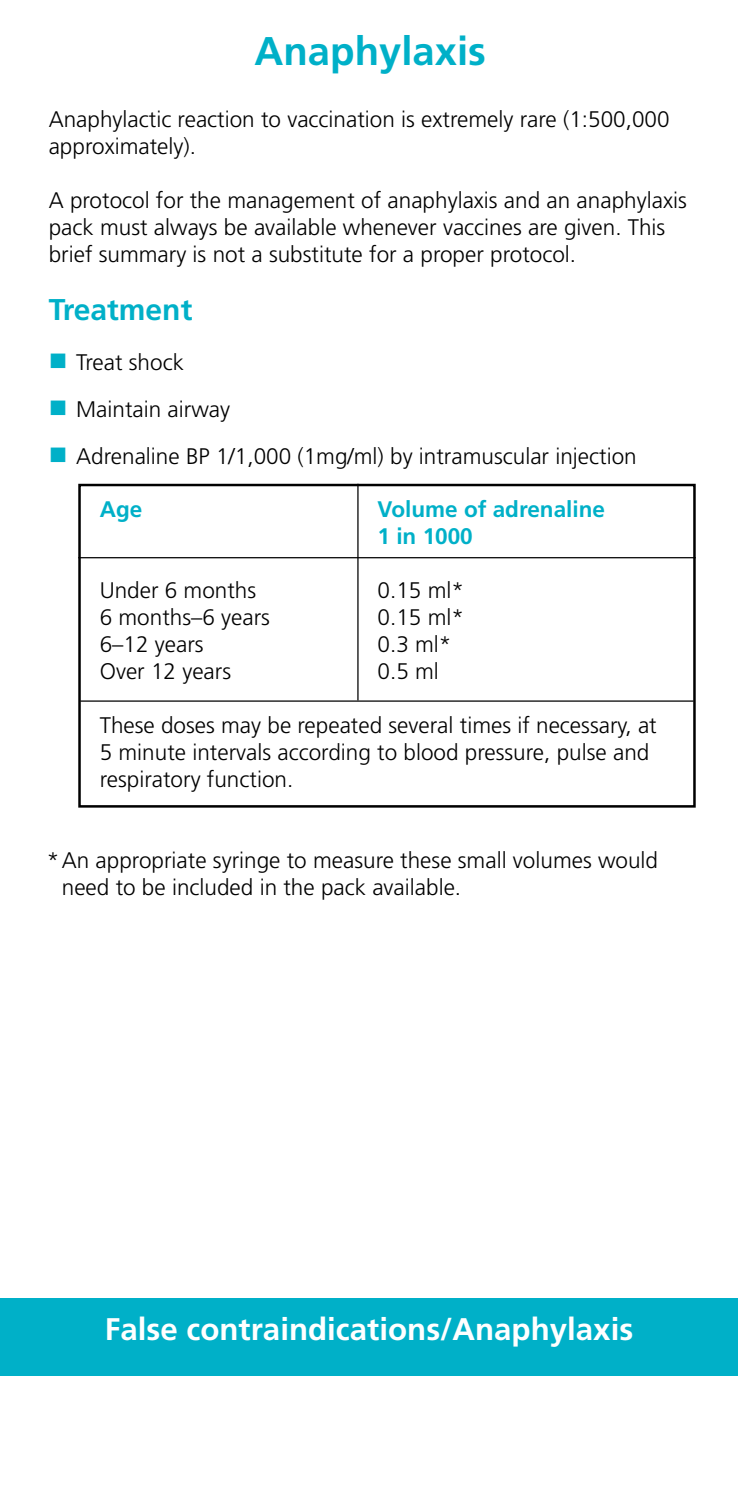
<style>
.page{position:relative;width:738px;height:1489px;background:#fff}
.page>*{position:absolute;margin:0;border:0;box-sizing:border-box;transform-origin:0 0}
.t1{font:700 40px "Frutiger";color:#00b0c8}
.t2{font:700 31.25px "Frutiger";color:#fff}
.t3{font:700 30px "Frutiger";color:#00b0c8}
.t4{font:300 22.5px/27px "Frutiger";color:#000}
.t5{font:700 22.5px/27px "Frutiger";color:#00b0c8}
.s1{color:#00b0c8}
</style>
<div class="page">
<div style="left:78px;top:484px;width:617px;height:323px;border:2px solid #000"></div>
<hr style="left:78px;top:557px;width:617px;height:1px;background:#000">
<hr style="left:80px;top:700px;width:613px;height:1px;background:#000">
<hr style="left:357px;top:484px;width:1px;height:216px;background:#000">
<div style="left:0;top:1297px;width:737px;height:78px;background:#00b0c8"></div>
<h1 class="t1" style="left:254px;top:27px;width:233px">Anaphylaxis</h1>
<p class="t4" style="left:49px;top:105px;width:622px">Anaphylactic reaction to vaccination is extremely rare (1:500,000 approximately).</p>
<p class="t4" style="left:49px;top:186px;width:639px">A protocol for the management of anaphylaxis and an anaphylaxis pack must always be available whenever vaccines are given. This brief summary is not a substitute for a proper protocol.</p>
<h3 class="t3" style="left:49px;top:292px;width:145px">Treatment</h3>
<p class="t4" style="left:49px;top:348px;width:137px"><span class="s1">■</span> Treat shock</p>
<p class="t4" style="left:49px;top:395px;width:183px"><span class="s1">■</span> Maintain airway</p>
<p class="t4" style="left:49px;top:442px;width:589px"><span class="s1">■</span> Adrenaline BP 1/1,000 (1mg/ml) by intramuscular injection</p>
<p class="t5" style="left:100px;top:495px;width:44px">Age</p>
<p class="t5" style="left:377px;top:495px;width:229px">Volume of adrenaline<br>1 in 1000</p>
<p class="t4" style="left:100px;top:576px;width:158px">Under 6 months</p>
<p class="t4" style="left:377px;top:576px;width:88px">0.15 ml*</p>
<p class="t4" style="left:100px;top:603px;width:172px">6 months–6 years</p>
<p class="t4" style="left:377px;top:603px;width:88px">0.15 ml*</p>
<p class="t4" style="left:100px;top:630px;width:105px">6–12 years</p>
<p class="t4" style="left:377px;top:630px;width:75px">0.3 ml*</p>
<p class="t4" style="left:100px;top:657px;width:133px">Over 12 years</p>
<p class="t4" style="left:377px;top:657px;width:63px">0.5 ml</p>
<p class="t4" style="left:100px;top:711px;width:558px">These doses may be repeated several times if necessary, at<br>5 minute intervals according to blood pressure, pulse and respiratory function.</p>
<p class="t4" style="left:62px;top:846px;width:597px;text-indent:-15px">*An appropriate syringe to measure these small volumes would need to be included in the pack available.</p>
<h2 class="t2" style="left:105px;top:1310px;width:529px">False contraindications/Anaphylaxis</h2>
</div>
